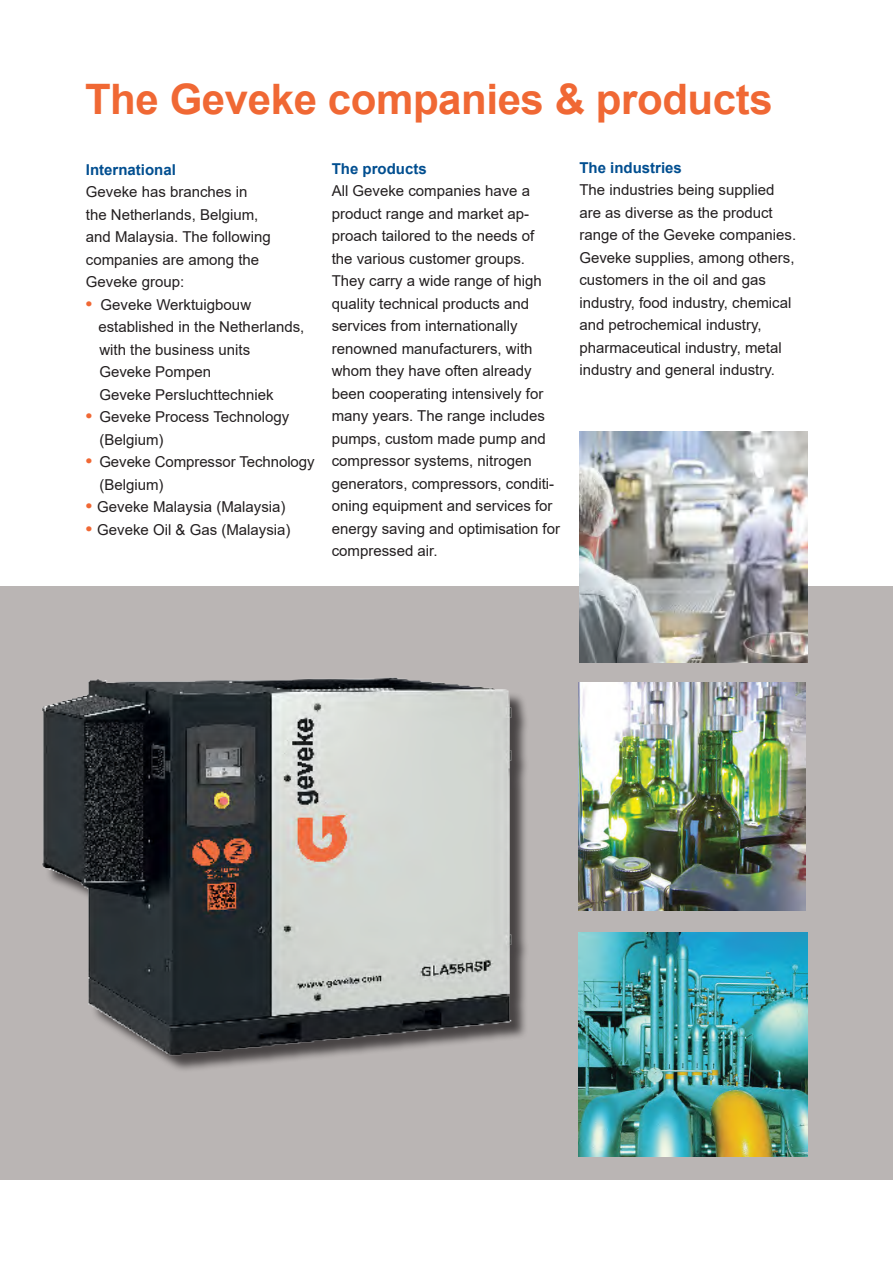
<style>
.page{position:relative;width:893px;height:1263px;background:#fff}
.page>*{position:absolute;margin:0;border:0;box-sizing:border-box;transform-origin:0 0}
.t1{font:700 42px "Arial";letter-spacing:-.01em;color:#f06834}
.t2{font:15px/22.5px "Arial";color:#231f20}
.t3{font:700 15px "Arial";color:#014e90}
.s1{font-weight:700;font-size:18px;color:#f06834}
</style>
<div class="page">
<div style="left:0;top:587px;width:893px;height:593px;background:#bab5b4"></div>
<img style="left:578px;top:682px;width:227px;height:229px">
<img style="left:578px;top:932px;width:229px;height:225px">
<img style="left:580px;top:432px;width:228px;height:230px">
<img style="left:0;top:586px;width:570px;height:484px">
<h1 class="t1" style="left:85px;top:69px;width:689px">The Geveke companies &amp; products</h1>
<p class="t3" style="left:86px;top:159px;width:92px">International</p>
<p class="t2" style="left:86px;top:181px;width:186px">Geveke has branches in the Netherlands, Belgium, and Malaysia. The following companies are among the<br>Geveke group:</p>
<p class="t2" style="left:98px;top:293px;width:207px;text-indent:-13px"><span class="s1">•</span> Geveke Werktuigbouw established in the Netherlands, with the business units<br>Geveke Pompen<br>Geveke Persluchttechniek</p>
<p class="t2" style="left:99px;top:406px;width:191px;text-indent:-14px"><span class="s1">•</span> Geveke Process Technology (Belgium)</p>
<p class="t2" style="left:99px;top:451px;width:217px;text-indent:-14px"><span class="s1">•</span> Geveke Compressor Technology (Belgium)</p>
<p class="t2" style="left:86px;top:496px;width:201px"><span class="s1">•</span> Geveke Malaysia (Malaysia)</p>
<p class="t2" style="left:86px;top:518px;width:206px"><span class="s1">•</span> Geveke Oil &amp; Gas (Malaysia)</p>
<p class="t3" style="left:332px;top:158px;width:97px">The products</p>
<p class="t2" style="left:332px;top:179px;width:230px">All Geveke companies have a product range and market ap&shy;proach tailored to the needs of<br>the various customer groups.<br>They carry a wide range of high quality technical products and services from internationally renowned manufacturers, with whom they have often already been cooperating intensively for many years. The range includes pumps, custom made pump and compressor systems, nitrogen generators, compressors, conditi&shy;oning equipment and services for energy saving and optimisation for compressed air.</p>
<p class="t3" style="left:579px;top:157px;width:104px">The industries</p>
<p class="t2" style="left:579px;top:178px;width:218px">The industries being supplied are as diverse as the product range of the Geveke companies.<br>Geveke supplies, among others, customers in the oil and gas industry, food industry, chemical and petrochemical industry, pharmaceutical industry, metal industry and general industry.</p>
</div>
